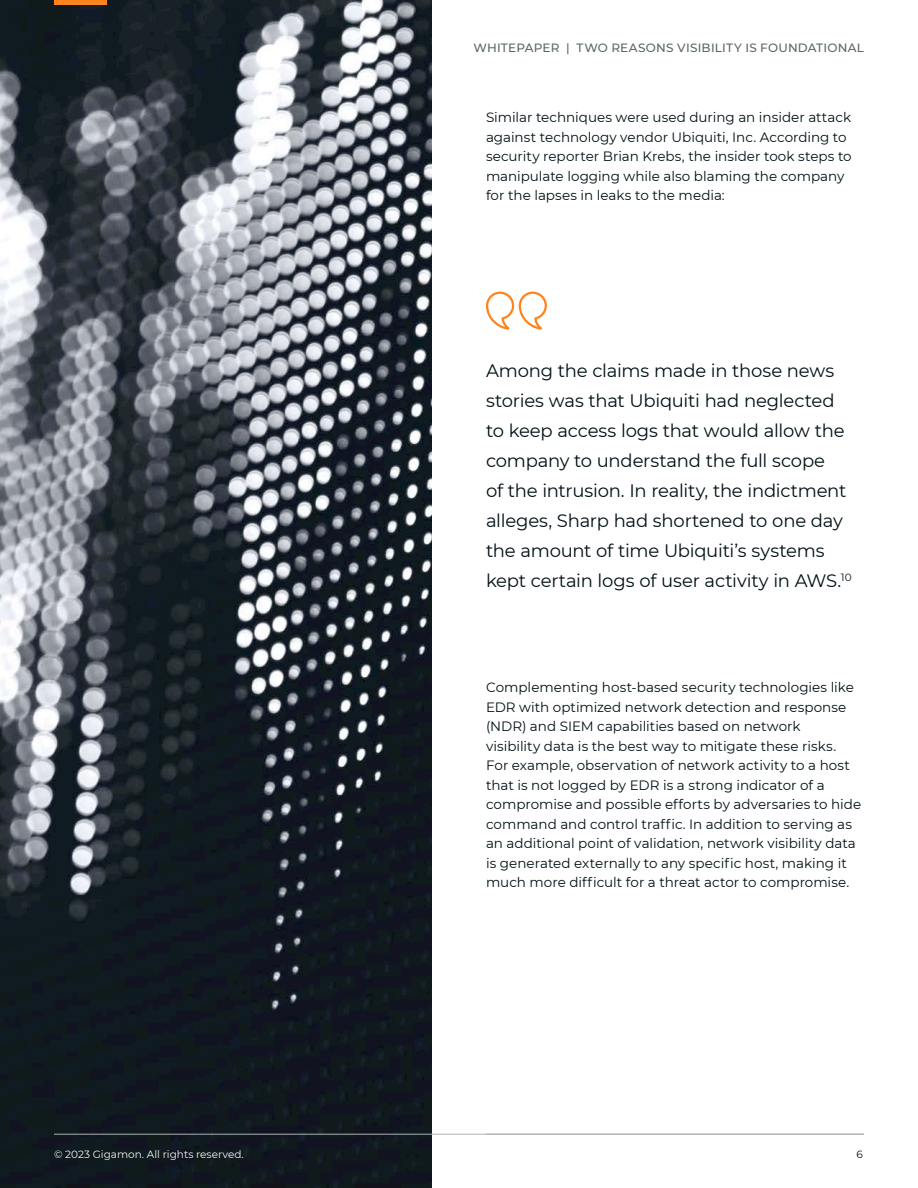
<style>
.page{position:relative;width:918px;height:1188px;background:#fff}
.page>*{position:absolute;margin:0;border:0;box-sizing:border-box;transform-origin:0 0}
.t1{font:18px/30px "Montserrat";letter-spacing:-.015em;color:#001015}
.t2{font:13.5px/19.5px "Montserrat";color:#001015}
.t3{font:500 12px "Montserrat";letter-spacing:.02em;color:#5a6669}
.t4{font:10.5px "Montserrat";color:#f6f7f9}
.t5{font:10.5px "Montserrat";color:#001015}
</style>
<div class="page">
<img style="left:0;top:0;width:432px;height:1188px">
<hr style="left:54px;top:1134px;width:810px;height:1px;background:#acb1b6">
<hr style="left:54px;top:0;width:53px;height:4px;background:#ff841e">
<svg style="left:486px;top:291px;width:61px;height:39px"></svg>
<p class="t3" style="left:473px;top:39px;width:392px">WHITEPAPER | TWO REASONS VISIBILITY IS FOUNDATIONAL</p>
<p class="t2" style="left:486px;top:107px;width:367px">Similar techniques were used during an insider attack against technology vendor Ubiquiti, Inc. According to security reporter Brian Krebs, the insider took steps to manipulate logging while also blaming the company for the lapses in leaks to the media:</p>
<p class="t1" style="left:486px;top:355px;width:367px">Among the claims made in those news stories was that Ubiquiti had neglected to keep access logs that would allow the company to understand the full scope<br>of the intrusion. In reality, the indictment alleges, Sharp had shortened to one day the amount of time Ubiquiti’s systems kept certain logs of user activity in AWS.<sup>10</sup></p>
<p class="t2" style="left:486px;top:677px;width:377px">Complementing host-based security technologies like EDR with optimized network detection and response (NDR) and SIEM capabilities based on network<br>visibility data is the best way to mitigate these risks.<br>For example, observation of network activity to a host that is not logged by EDR is a strong indicator of a compromise and possible efforts by adversaries to hide command and control traffic. In addition to serving as an additional point of validation, network visibility data is generated externally to any specific host, making it much more difficult for a threat actor to compromise.</p>
<p class="t4" style="left:54px;top:1147px;width:191px">© 2023 Gigamon. All rights reserved.</p>
<p class="t5" style="left:857px;top:1147px;width:8px">6</p>
</div>
